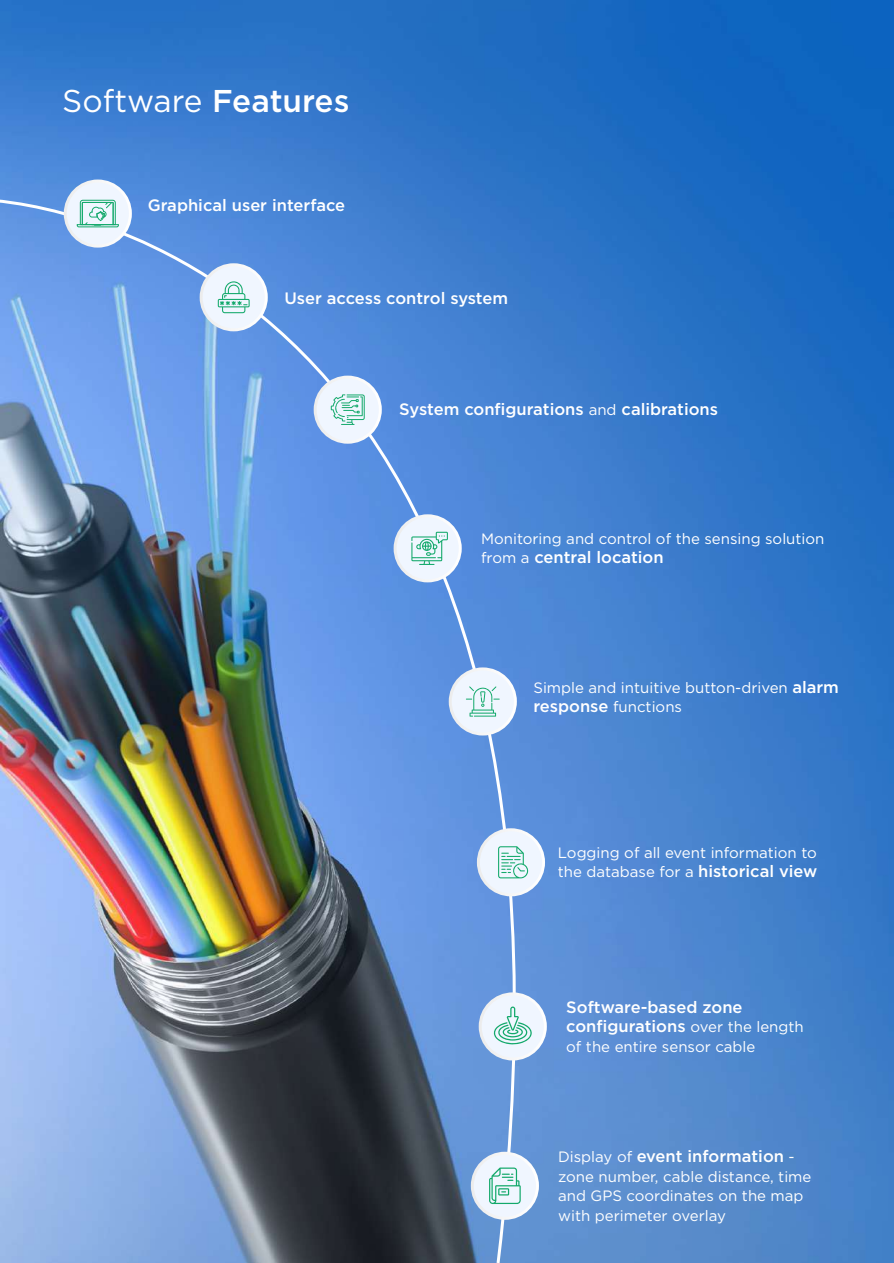
<style>
.page{position:relative;width:894px;height:1263px;background:#fff}
.page>*{position:absolute;margin:0;border:0;box-sizing:border-box;transform-origin:0 0}
.t1{font:31.5px "Gotham";color:#fff}
.t2{font:500 16.5px/19.5px "Gotham";color:#fff}
.t3{font:15px/19.5px "Gotham";color:#fff}
.s1{font-weight:500}
.s2{font-weight:400;font-size:15px}
.s3{font-weight:500;font-size:16.5px}
</style>
<div class="page">
<img style="left:0;top:0;width:893px;height:1263px">
<img style="left:0;top:197px;width:623px;height:1066px">
<div style="left:315px;top:377px;width:65px;height:65px;background:#f0f6ff;border-radius:50%"></div>
<div style="left:313px;top:376px;width:68px;height:68px;border:3px solid #fff;border-radius:50%"></div>
<svg style="left:330px;top:394px;width:34px;height:31px"></svg>
<div style="left:478px;top:830px;width:65px;height:65px;background:#f0f6ff;border-radius:50%"></div>
<div style="left:476px;top:828px;width:69px;height:68px;border:3px solid #fff;border-radius:50%"></div>
<svg style="left:498px;top:846px;width:30px;height:32px"></svg>
<div style="left:472px;top:1153px;width:65px;height:65px;background:#f0f6ff;border-radius:50%"></div>
<div style="left:470px;top:1152px;width:68px;height:68px;border:3px solid #fff;border-radius:50%"></div>
<svg style="left:489px;top:1167px;width:31px;height:37px"></svg>
<div style="left:201px;top:265px;width:65px;height:65px;background:#f0f6ff;border-radius:50%"></div>
<div style="left:199px;top:263px;width:69px;height:68px;border:3px solid #fff;border-radius:50%"></div>
<svg style="left:218px;top:281px;width:31px;height:32px"></svg>
<div style="left:65px;top:181px;width:65px;height:65px;background:#f0f6ff;border-radius:50%"></div>
<div style="left:64px;top:180px;width:68px;height:68px;border:3px solid #fff;border-radius:50%"></div>
<svg style="left:76px;top:199px;width:43px;height:29px"></svg>
<div style="left:450px;top:669px;width:65px;height:65px;background:#f0f6ff;border-radius:50%"></div>
<div style="left:448px;top:667px;width:68px;height:68px;border:3px solid #fff;border-radius:50%"></div>
<svg style="left:466px;top:686px;width:33px;height:31px"></svg>
<div style="left:395px;top:516px;width:65px;height:65px;background:#f0f6ff;border-radius:50%"></div>
<div style="left:393px;top:514px;width:68px;height:68px;border:3px solid #fff;border-radius:50%"></div>
<svg style="left:411px;top:532px;width:37px;height:33px"></svg>
<div style="left:480px;top:994px;width:65px;height:65px;background:#f0f6ff;border-radius:50%"></div>
<div style="left:478px;top:992px;width:68px;height:68px;border:3px solid #fff;border-radius:50%"></div>
<svg style="left:493px;top:1006px;width:38px;height:38px"></svg>
<h1 class="t1" style="left:62px;top:81px;width:288px">Software <span class="s1">Features</span></h1>
<p class="t2" style="left:148px;top:196px;width:199px">Graphical user interface</p>
<p class="t2" style="left:284px;top:288px;width:225px">User access control system</p>
<p class="t2" style="left:399px;top:399px;width:320px">System configurations <span class="s2">and</span> calibrations</p>
<p class="t3" style="left:481px;top:528px;width:345px">Monitoring and control of the sensing solution</p>
<p class="t2" style="left:481px;top:547px;width:184px"><span class="s2">from a</span> central location</p>
<p class="t3" style="left:533px;top:677px;width:307px">Simple and intuitive button-driven <span class="s3">alarm response</span> functions</p>
<p class="t3" style="left:557px;top:842px;width:261px">Logging of all event information to the database for a <span class="s3">historical view</span></p>
<p class="t2" style="left:566px;top:997px;width:239px">Software-based zone configurations <span class="s2">over the length</span></p>
<p class="t3" style="left:566px;top:1036px;width:190px">of the entire sensor cable</p>
<p class="t2" style="left:558px;top:1146px;width:238px"><span class="s2">Display of</span> event information <span class="s2">-</span></p>
<p class="t3" style="left:558px;top:1166px;width:255px">zone number, cable distance, time and GPS coordinates on the map with perimeter overlay</p>
</div>
